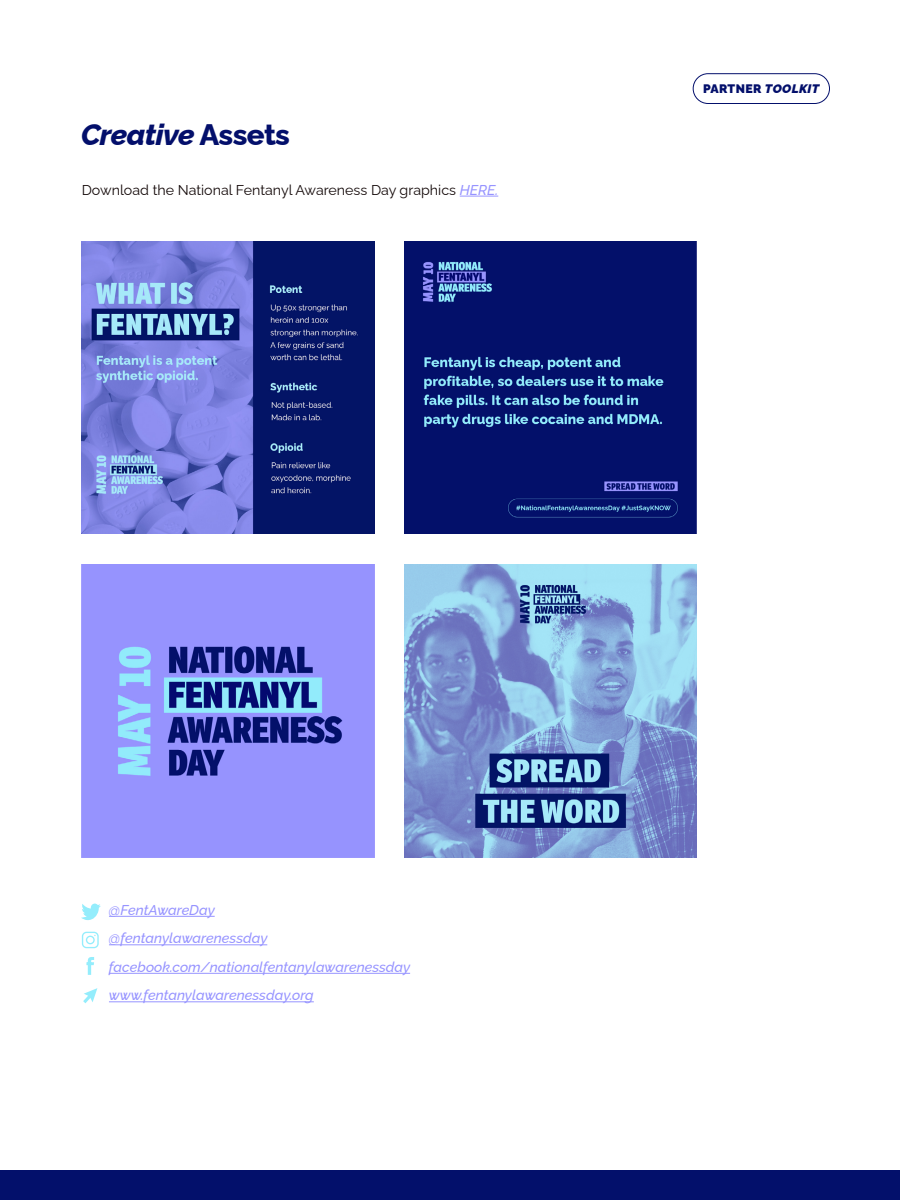
<style>
.page{position:relative;width:900px;height:1200px;background:#fff}
.page>*{position:absolute;margin:0;border:0;box-sizing:border-box;transform-origin:0 0}
.t1{font:italic 800 29.7px "Raleway";letter-spacing:-.02em;color:#030f6b}
.t2{font:italic 500 14.25px/28.5px "Raleway";color:#9794ff}
.t3{font:14.25px "Raleway";color:#140909}
.t4{font:900 12.3px "Raleway";letter-spacing:.03em;color:#030f6b}
.s1{font-style:normal}
.s2{font-weight:500;font-style:italic;color:#9794ff}
.s3{font-style:italic}
</style>
<div class="page">
<img style="left:82px;top:242px;width:292px;height:292px">
<img style="left:82px;top:565px;width:292px;height:292px">
<img style="left:404px;top:242px;width:293px;height:292px">
<img style="left:404px;top:565px;width:293px;height:292px">
<div style="left:693px;top:74px;width:137px;height:30px;border:1px solid #030f6b;border-radius:15px"></div>
<hr style="left:460px;top:196px;width:38px;height:1px;background:#9794ff">
<hr style="left:109px;top:916px;width:106px;height:1px;background:#9794ff">
<hr style="left:109px;top:944px;width:158px;height:1px;background:#9794ff">
<hr style="left:109px;top:973px;width:301px;height:1px;background:#9794ff">
<hr style="left:109px;top:1001px;width:205px;height:1px;background:#9794ff">
<svg style="left:81px;top:904px;width:20px;height:16px"></svg>
<svg style="left:82px;top:932px;width:17px;height:16px"></svg>
<svg style="left:86px;top:957px;width:8px;height:18px"></svg>
<svg style="left:83px;top:988px;width:14px;height:15px"></svg>
<div style="left:0;top:1170px;width:900px;height:30px;background:#03106b"></div>
<h1 class="t1" style="left:81px;top:111px;width:211px">Creative <span class="s1">Assets</span></h1>
<p class="t3" style="left:82px;top:178px;width:418px">Download the National Fentanyl Awareness Day graphics <span class="s2">HERE.</span></p>
<p class="t4" style="left:703px;top:78px;width:118px">PARTNER <span class="s3">TOOLKIT</span></p>
<p class="t2" style="left:109px;top:894px;width:303px">@FentAwareDay<br>@fentanylawarenessday facebook.com/nationalfentanylawarenessday www.fentanylawarenessday.org</p>
</div>
